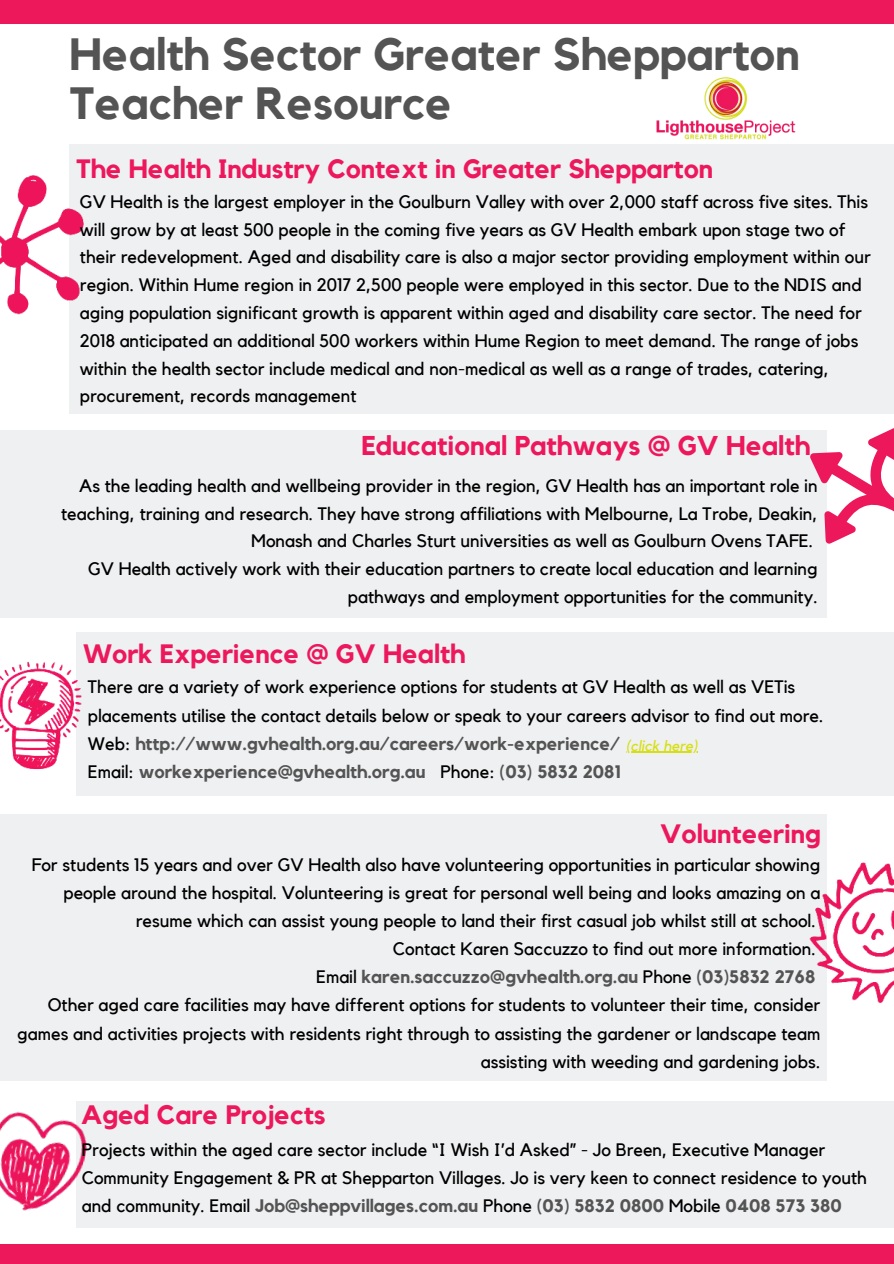
<style>
.page{position:relative;width:894px;height:1264px;background:#fff}
.page>*{position:absolute;margin:0;border:0;box-sizing:border-box;transform-origin:0 0}
.t1{font:700 45px/49.7px "Kollektif";color:#545454}
.t2{font:700 27.15px "Kollektif";color:#ed175c}
.t3{font:700 26.55px "Kollektif";color:#ed175c}
.t4{font:700 26.4px "Kollektif";color:#ed175c}
.t5{font:18px/28.2px "Kollektif";color:#000}
.t6{font:italic 15px "Kollektif";color:#d7df13}
.s1{font-weight:700;color:#545454}
</style>
<div class="page">
<div style="left:0;top:1244px;width:893px;height:19px;background:#ed175c"></div>
<div style="left:0;top:0;width:893px;height:24px;background:#ed175c"></div>
<img style="left:656px;top:77px;width:140px;height:63px">
<div style="left:76px;top:632px;width:817px;height:163px;background:#eff0f2"></div>
<img style="left:0;top:661px;width:82px;height:109px">
<div style="left:0;top:814px;width:826px;height:266px;background:#eff0f2"></div>
<img style="left:809px;top:850px;width:84px;height:168px">
<div style="left:0;top:430px;width:825px;height:187px;background:#eff0f2"></div>
<svg style="left:810px;top:428px;width:83px;height:115px"></svg>
<div style="left:69px;top:144px;width:824px;height:269px;background:#eff0f2"></div>
<img style="left:0;top:175px;width:84px;height:140px">
<div style="left:76px;top:1100px;width:817px;height:127px;background:#eff0f2"></div>
<img style="left:0;top:1100px;width:100px;height:111px">
<hr style="left:626px;top:751px;width:71px;height:2px;background:#d7df13">
<h1 class="t1" style="left:69px;top:29px;width:731px">Health Sector Greater Shepparton<br>Teacher Resource</h1>
<h3 class="t4" style="left:76px;top:153px;width:638px">The Health Industry Context in Greater Shepparton</h3>
<p class="t5" style="left:80px;top:188px;width:792px;line-height:27.8px">GV Health is the largest employer in the Goulburn Valley with over 2,000 staff across five sites. This will grow by at least 500 people in the coming five years as GV Health embark upon stage two of their redevelopment. Aged and disability care is also a major sector providing employment within our region. Within Hume region in 2017 2,500 people were employed in this sector. Due to the NDIS and aging population significant growth is apparent within aged and disability care sector. The need for 2018 anticipated an additional 500 workers within Hume Region to meet demand. The range of jobs within the health sector include medical and non-medical as well as a range of trades, catering, procurement, records management</p>
<h2 class="t2" style="left:361px;top:430px;width:450px">Educational Pathways @ GV Health</h2>
<p class="t5" style="left:61px;top:472px;width:757px;line-height:27.6px;text-align:right">As the leading health and wellbeing provider in the region, GV Health has an important role in teaching, training and research. They have strong affiliations with Melbourne, La Trobe, Deakin, Monash and Charles Sturt universities as well as Goulburn Ovens TAFE.<br>GV Health actively work with their education partners to create local education and learning pathways and employment opportunities for the community.</p>
<h3 class="t3" style="left:83px;top:638px;width:383px">Work Experience @ GV Health</h3>
<p class="t5" style="left:88px;top:673px;width:736px">There are a variety of work experience options for students at GV Health as well as VETis placements utilise the contact details below or speak to your careers advisor to find out more.<br>Web: <span class="s1">http://www.gvhealth.org.au/careers/work-experience/<br></span>Email: <span class="s1">workexperience@gvhealth.org.au</span> Phone: <span class="s1">(03) 5832 2081</span></p>
<p class="t6" style="left:626px;top:736px;width:73px">(click here)</p>
<h3 class="t3" style="left:660px;top:817px;width:162px">Volunteering</h3>
<p class="t5" style="left:17px;top:850px;width:804px;text-align:right">For students 15 years and over GV Health also have volunteering opportunities in particular showing people around the hospital. Volunteering is great for personal well being and looks amazing on a resume which can assist young people to land their first casual job whilst still at school.<br>Contact Karen Saccuzzo to find out more information.<br>Email <span class="s1">karen.saccuzzo@gvhealth.org.au</span> Phone <span class="s1">(03)5832 2768<br></span>Other aged care facilities may have different options for students to volunteer their time, consider games and activities projects with residents right through to assisting the gardener or landscape team assisting with weeding and gardening jobs.</p>
<h3 class="t3" style="left:81px;top:1098px;width:246px">Aged Care Projects</h3>
<p class="t5" style="left:82px;top:1135px;width:786px">Projects within the aged care sector include “I Wish I’d Asked” - Jo Breen, Executive Manager<br>Community Engagement &amp; PR at Shepparton Villages. Jo is very keen to connect residence to youth and community. Email <span class="s1">Job@sheppvillages.com.au</span> Phone <span class="s1">(03) 5832 0800</span> Mobile <span class="s1">0408 573 380</span></p>
</div>
